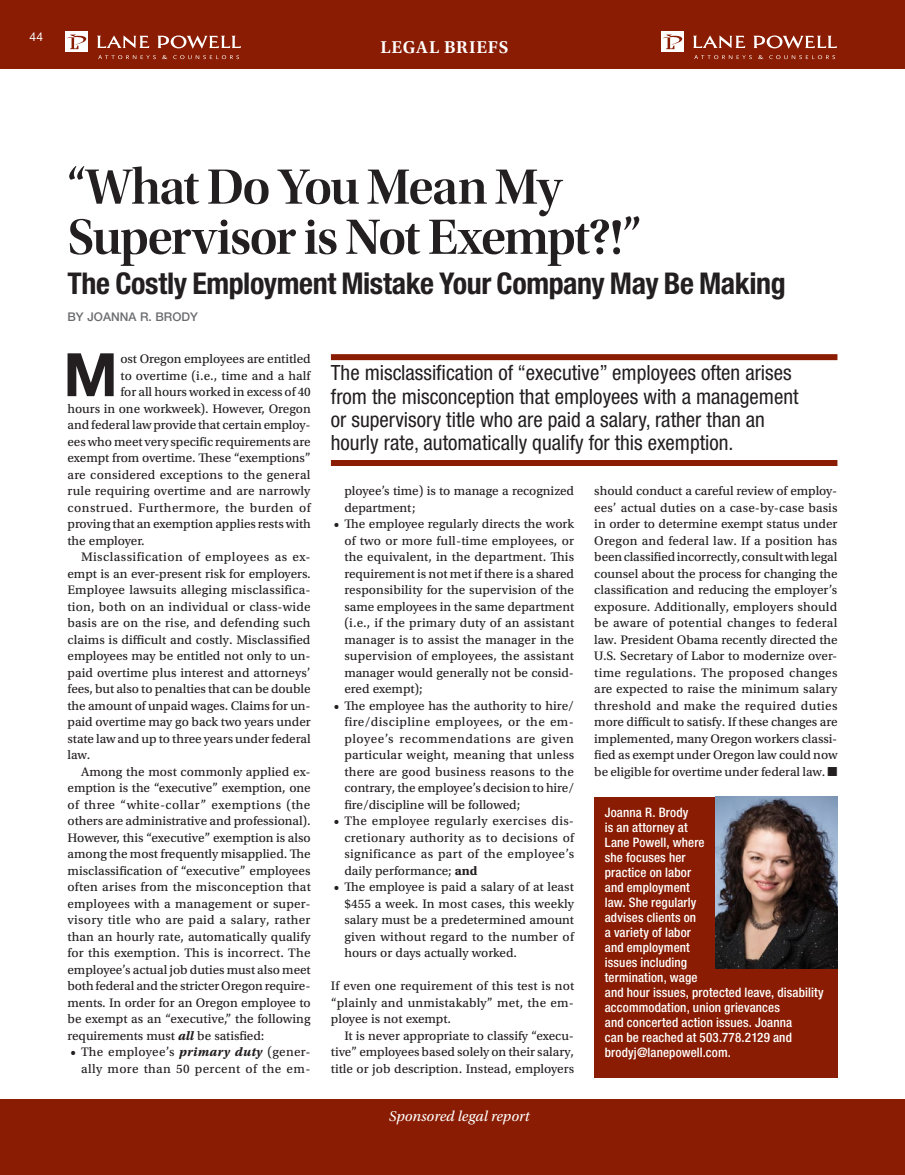
<style>
.page{position:relative;width:905px;height:1175px;background:#fff}
.page>*{position:absolute;margin:0;border:0;box-sizing:border-box;transform-origin:0 0}
.Body_with_drop{font:700 60px "Helvetica Neue LT Std";color:#231f20}
.t1{font:51.6px/50.1px "Utopia Std Semibold Disp";letter-spacing:-.03em;color:#231f20}
.Title_2{font:700 condensed 30px "Helvetica Neue LT Std";letter-spacing:-.015em;color:#231f20}
.PullQuote__uncredite{font:condensed 21px/23.1px "Helvetica Neue LT Std";color:#231f20}
.t2{font:600 18px "Utopia Std";letter-spacing:.05em;color:#fff}
.YS_Marketing_Byline{font:italic 15px "Utopia Std";color:#fff}
.Body{font:13.05px/16.5px "Utopia Std Capt";letter-spacing:-.005em;color:#231f20;text-align:justify}
.Bullet{font:13.05px/16.5px "Utopia Std Capt";letter-spacing:-.005em;color:#231f20;text-align:justify}
.SideBar{font:500 condensed 13.05px/15px "Helvetica Neue LT Std";letter-spacing:.01em;color:#fff}
.Body_with_drop-2{font:13.05px "Utopia Std Capt";letter-spacing:-.005em;color:#231f20}
.Body_with_drop-3{font:13.05px "Utopia Std Capt";letter-spacing:.015em;color:#231f20}
.Bullet-2{font:13.05px/16.5px "Utopia Std Capt";letter-spacing:.025em;color:#231f20;text-align:right}
.Body_with_drop-4{font:13.05px "Utopia Std Capt";letter-spacing:.035em;color:#231f20}
.Byline{font:500 12px "Helvetica Neue LT Std";color:#6c6d70}
.t3{font:12px "Helvetica Neue LT Std";color:#fff}
.s1{font-family:"Utopia Std Bold Capt It"}
.s2{font-family:"Utopia Std Bold Capt"}
</style>
<div class="page">
<div style="left:0;top:1099px;width:904px;height:75px;background:#891c02"></div>
<div style="left:0;top:0;width:904px;height:69px;background:#891c02"></div>
<svg style="left:65px;top:32px;width:23px;height:20px"></svg>
<svg style="left:97px;top:35px;width:52px;height:13px"></svg>
<svg style="left:157px;top:35px;width:84px;height:14px"></svg>
<svg style="left:67px;top:35px;width:19px;height:14px"></svg>
<svg style="left:98px;top:55px;width:141px;height:4px"></svg>
<svg style="left:661px;top:32px;width:23px;height:20px"></svg>
<svg style="left:693px;top:35px;width:52px;height:13px"></svg>
<svg style="left:753px;top:35px;width:83px;height:14px"></svg>
<svg style="left:663px;top:35px;width:19px;height:14px"></svg>
<svg style="left:694px;top:55px;width:141px;height:4px"></svg>
<div style="left:594px;top:796px;width:243px;height:281px;background:#891c02"></div>
<img style="left:716px;top:796px;width:121px;height:172px">
<div style="left:331px;top:354px;width:506px;height:6px;background:#891c02"></div>
<div style="left:331px;top:460px;width:506px;height:6px;background:#891c02"></div>
<p class="t3" style="left:30px;top:29px;width:15px">44</p>
<p class="t2" style="left:380px;top:37px;width:129px">LEGAL BRIEFS</p>
<p class="t1" style="left:68px;top:162px;width:575px">“What Do You Mean My<br>Supervisor is Not Exempt?!”</p>
<p class="Title_2" style="left:68px;top:265px;width:719px">The Costly Employment Mistake Your Company May Be Making</p>
<p class="Byline" style="left:68px;top:310px;width:132px">BY JOANNA R. BRODY</p>
<p class="Body_with_drop" style="left:63px;top:337px;width:56px">M</p>
<p class="Body_with_drop-2" style="left:120px;top:352px;width:192px">ost Oregon employees are entitled</p>
<p class="Body_with_drop-2" style="left:120px;top:368px;width:191px">to overtime (i.e., time and a half</p>
<p class="Body_with_drop-2" style="left:120px;top:385px;width:192px">for all hours worked in excess of 40</p>
<p class="Body_with_drop-2" style="left:68px;top:401px;width:245px">hours in one workweek). However, Oregon</p>
<p class="Body_with_drop-2" style="left:68px;top:418px;width:244px">and federal law provide that certain employ-</p>
<p class="Body_with_drop-2" style="left:68px;top:434px;width:244px">ees who meet very specific requirements are</p>
<p class="Body_with_drop-2" style="left:68px;top:451px;width:245px">exempt from overtime. These “exemptions”</p>
<p class="Body_with_drop-3" style="left:68px;top:467px;width:244px">are considered exceptions to the general</p>
<p class="Body_with_drop-3" style="left:68px;top:484px;width:244px">rule requiring overtime and are narrowly</p>
<p class="Body_with_drop-4" style="left:68px;top:500px;width:245px">construed. Furthermore, the burden of</p>
<p class="Body_with_drop-2" style="left:68px;top:517px;width:245px">proving that an exemption applies rests with</p>
<p class="Body_with_drop-2" style="left:68px;top:533px;width:79px">the employer.</p>
<p class="Body" style="left:68px;top:549px;width:245px;text-indent:14px">Misclassification of employees as ex&shy;empt is an ever-present risk for employers.<br>Employee lawsuits alleging misclassifica&shy;tion, both on an individual or class-wide basis are on the rise, and defending such claims is difficult and costly. Misclassified employees may be entitled not only to un&shy;paid overtime plus interest and attorneys’ fees, but also to penalties that can be double the amount of unpaid wages. Claims for un&shy;paid overtime may go back two years under state law and up to three years under federal law.</p>
<p class="Body" style="left:68px;top:763px;width:245px;text-indent:14px">Among the most commonly applied ex&shy;emption is the “executive” exemption, one of three “white-collar” exemptions (the others are administrative and professional).<br>However, this “executive” exemption is also among the most frequently misapplied. The misclassification of “executive” employees often arises from the misconception that employees with a management or super&shy;visory title who are paid a salary, rather than an hourly rate, automatically qualify for this exemption. This is incorrect. The employee’s actual job duties must also meet both federal and the stricter Oregon require&shy;ments. In order for an Oregon employee to be exempt as an “executive,” the following requirements must <span class="s1">all</span> be satisfied:</p>
<p class="Bullet-2" style="left:70px;top:1044px;width:241px">• The employee’s <span class="s1">primary duty</span> (gener&shy;ally more than 50 percent of the em-</p>
<p class="PullQuote__uncredite" style="left:331px;top:361px;width:469px">The misclassification of “executive” employees often arises from the misconception that employees with a management or supervisory title who are paid a salary, rather than an hourly rate, automatically qualify for this exemption.</p>
<p class="Bullet" style="left:344px;top:483px;width:231px">ployee’s time) is to manage a recognized department;</p>
<p class="Bullet" style="left:344px;top:516px;width:231px;text-indent:-10px">• The employee regularly directs the work of two or more full-time employees, or the equivalent, in the department. This requirement is not met if there is a shared responsibility for the supervision of the same employees in the same department (i.e., if the primary duty of an assistant manager is to assist the manager in the supervision of employees, the assistant manager would generally not be consid&shy;ered exempt);</p>
<p class="Bullet" style="left:344px;top:697px;width:231px;text-indent:-10px">• The employee has the authority to hire/ fire/discipline employees, or the em&shy;ployee’s recommendations are given particular weight, meaning that unless there are good business reasons to the contrary, the employee’s decision to hire/ fire/discipline will be followed;</p>
<p class="Bullet" style="left:344px;top:813px;width:231px;text-indent:-10px">• The employee regularly exercises dis&shy;cretionary authority as to decisions of significance as part of the employee’s daily performance; <span class="s2">and</span></p>
<p class="Bullet" style="left:344px;top:879px;width:231px;text-indent:-10px">• The employee is paid a salary of at least $455 a week. In most cases, this weekly salary must be a predetermined amount given without regard to the number of hours or days actually worked.</p>
<p class="Body" style="left:331px;top:978px;width:245px">If even one requirement of this test is not “plainly and unmistakably” met, the em&shy;ployee is not exempt.</p>
<p class="Body" style="left:331px;top:1027px;width:245px;text-indent:14px">It is never appropriate to classify “execu&shy;tive” employees based solely on their salary, title or job description. Instead, employers</p>
<p class="YS_Marketing_Byline" style="left:389px;top:1108px;width:142px">Sponsored legal report</p>
<p class="Body" style="left:594px;top:483px;width:245px">should conduct a careful review of employ&shy;ees’ actual duties on a case-by-case basis in order to determine exempt status under Oregon and federal law. If a position has been classified incorrectly, consult with legal counsel about the process for changing the classification and reducing the employer’s exposure. Additionally, employers should be aware of potential changes to federal law. President Obama recently directed the U.S. Secretary of Labor to modernize over&shy;time regulations. The proposed changes are expected to raise the minimum salary threshold and make the required duties more difficult to satisfy. If these changes are implemented, many Oregon workers classi&shy;fied as exempt under Oregon law could now be eligible for overtime under federal law. ■</p>
<p class="SideBar" style="left:604px;top:804px;width:220px">Joanna R. Brody<br>is an attorney at<br>Lane Powell, where<br>she focuses her<br>practice on labor<br>and employment<br>law. She regularly<br>advises clients on<br>a variety of labor<br>and employment<br>issues including<br>termination, wage<br>and hour issues, protected leave, disability accommodation, union grievances<br>and concerted action issues. Joanna<br>can be reached at 503.778.2129 and brodyj@lanepowell.com.</p>
</div>
